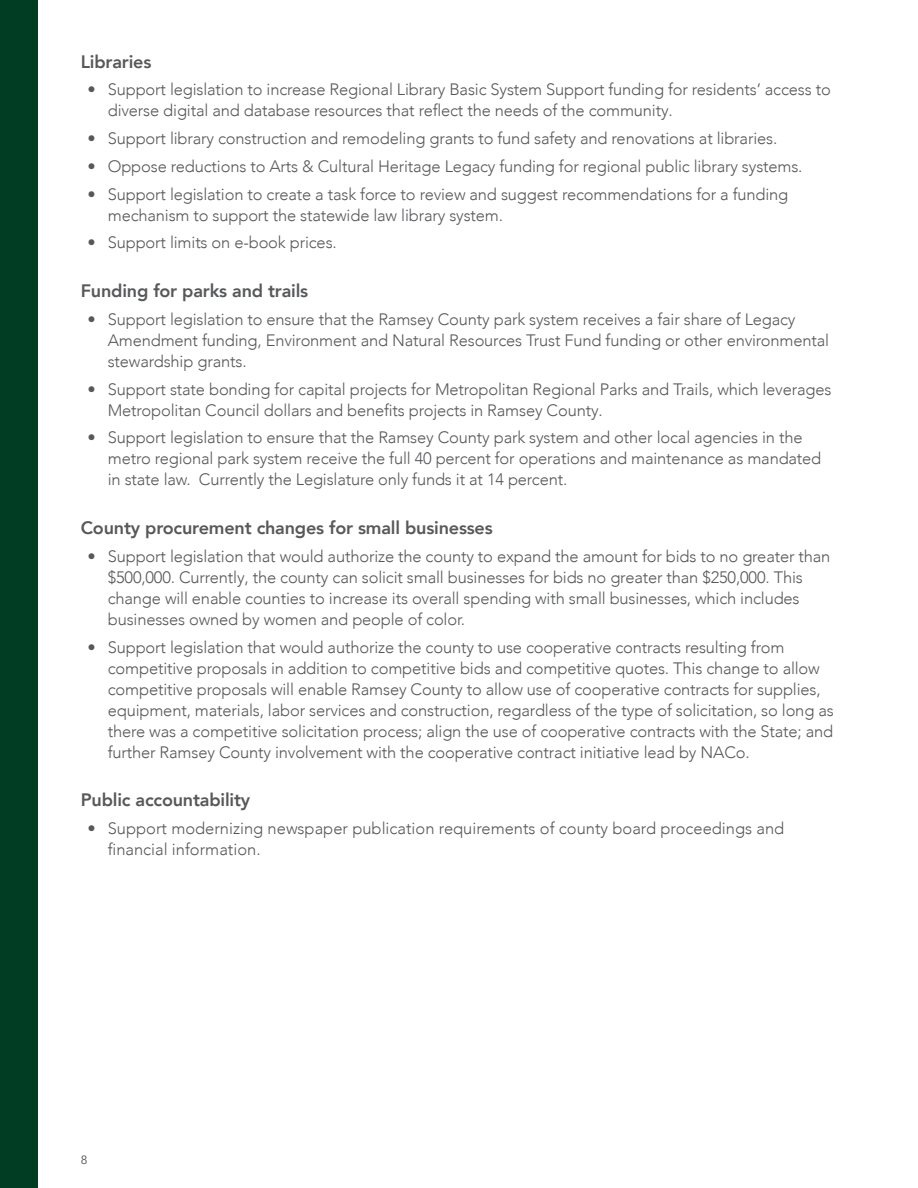
<style>
.page{position:relative;width:918px;height:1188px;background:#fff}
.page>*{position:absolute;margin:0;border:0;box-sizing:border-box;transform-origin:0 0}
.t1{font:800 18px "Avenir LT Com";letter-spacing:-.01em;color:#57585a}
.t2{font:300 16.5px/21px "Avenir LT Com";letter-spacing:-.01em;color:#57585a}
.t3{font:12px "Avenir LT Com";color:#5a605e}
</style>
<div class="page">
<div style="left:0;top:0;width:38px;height:1188px;background:#003d23"></div>
<hr style="left:917px;top:0;width:1px;height:1188px;background:#003d23">
<p class="t1" style="left:81px;top:51px;width:72px">Libraries</p>
<p class="t2" style="left:108px;top:79px;width:725px;text-indent:-20px">• Support legislation to increase Regional Library Basic System Support funding for residents’ access to diverse digital and database resources that reflect the needs of the community.</p>
<p class="t2" style="left:88px;top:128px;width:691px">• Support library construction and remodeling grants to fund safety and renovations at libraries.</p>
<p class="t2" style="left:88px;top:156px;width:717px">• Oppose reductions to Arts &amp; Cultural Heritage Legacy funding for regional public library systems.</p>
<p class="t2" style="left:108px;top:183px;width:682px;text-indent:-20px">• Support legislation to create a task force to review and suggest recommendations for a funding mechanism to support the statewide law library system.</p>
<p class="t2" style="left:88px;top:232px;width:251px">• Support limits on e-book prices.</p>
<p class="t1" style="left:81px;top:280px;width:229px">Funding for parks and trails</p>
<p class="t2" style="left:108px;top:309px;width:723px;text-indent:-20px">• Support legislation to ensure that the Ramsey County park system receives a fair share of Legacy<br>Amendment funding, Environment and Natural Resources Trust Fund funding or other environmental stewardship grants.</p>
<p class="t2" style="left:108px;top:378px;width:725px;text-indent:-20px">• Support state bonding for capital projects for Metropolitan Regional Parks and Trails, which leverages<br>Metropolitan Council dollars and benefits projects in Ramsey County.</p>
<p class="t2" style="left:108px;top:427px;width:715px;text-indent:-20px">• Support legislation to ensure that the Ramsey County park system and other local agencies in the metro regional park system receive the full 40 percent for operations and maintenance as mandated in state law. Currently the Legislature only funds it at 14 percent.</p>
<p class="t1" style="left:81px;top:517px;width:414px">County procurement changes for small businesses</p>
<p class="t2" style="left:108px;top:546px;width:724px;text-indent:-20px">• Support legislation that would authorize the county to expand the amount for bids to no greater than $500,000. Currently, the county can solicit small businesses for bids no greater than $250,000. This change will enable counties to increase its overall spending with small businesses, which includes businesses owned by women and people of color.</p>
<p class="t2" style="left:108px;top:636px;width:728px;text-indent:-20px">• Support legislation that would authorize the county to use cooperative contracts resulting from competitive proposals in addition to competitive bids and competitive quotes. This change to allow competitive proposals will enable Ramsey County to allow use of cooperative contracts for supplies, equipment, materials, labor services and construction, regardless of the type of solicitation, so long as there was a competitive solicitation process; align the use of cooperative contracts with the State; and further Ramsey County involvement with the cooperative contract initiative lead by NACo.</p>
<p class="t1" style="left:81px;top:789px;width:171px">Public accountability</p>
<p class="t2" style="left:108px;top:818px;width:678px;text-indent:-20px">• Support modernizing newspaper publication requirements of county board proceedings and financial information.</p>
<p class="t3" style="left:81px;top:1152px;width:8px">8</p>
</div>
